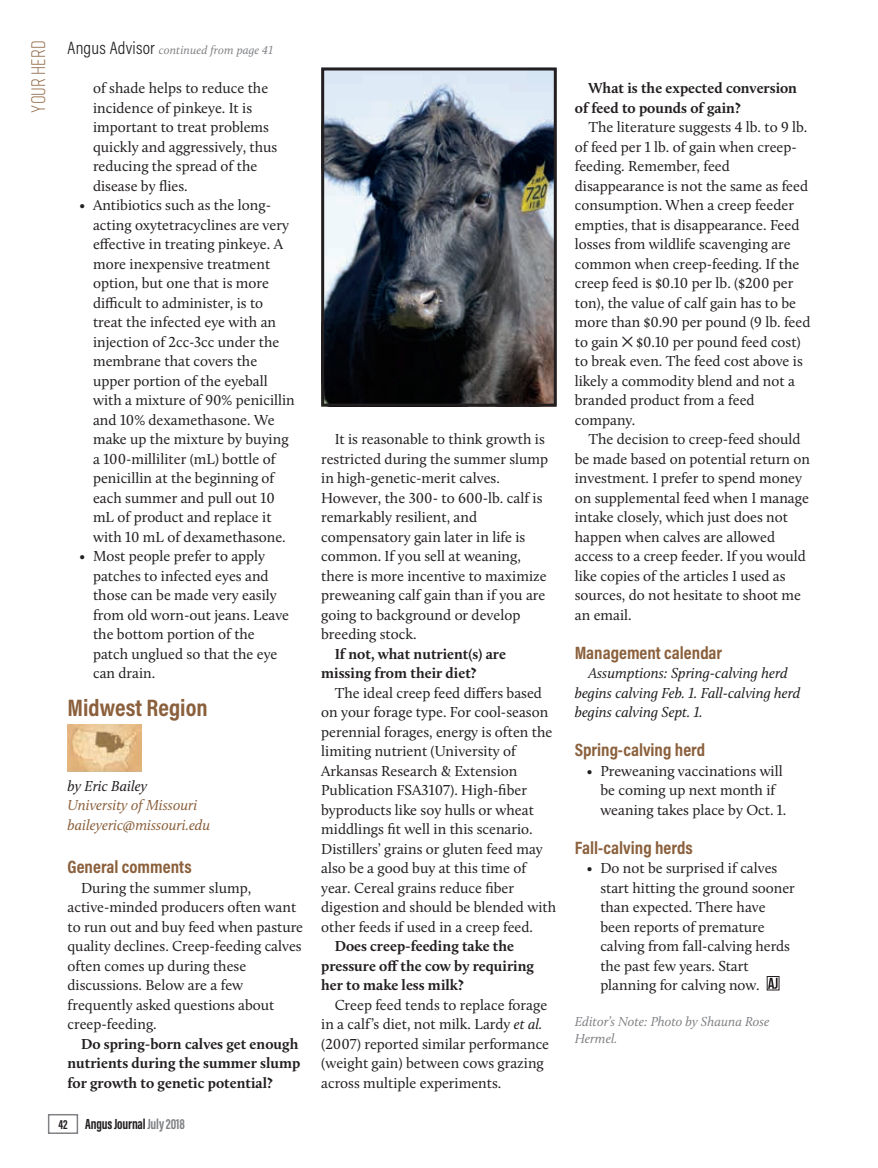
<style>
.page{position:relative;width:878px;height:1168px;background:#fff}
.page>*{position:absolute;margin:0;border:0;box-sizing:border-box;transform-origin:0 0}
.Stamp_Caption{font:700 24px "Acumin Pro Cond";color:#8b603c}
.t1{font:300 19.5px "Rift";color:#8b603c}
.Subhead_bd_12pt{font:700 18px "Acumin Pro Cond";color:#8b603c}
.Body_Text{font:15px/19.5px "Calluna";color:#231f20}
.Body_Text-2{font:700 15px/19.5px "Calluna";color:#231f20}
.Body_Text-3{font:italic 15px/19.5px "Calluna";color:#231f20}
.Subheads_Feature{font:italic 15px/19.5px "Calluna";color:#8b603c}
.t2{font:700 15px "Acumin Pro Extra Cond";letter-spacing:-.01em;color:#231f20}
.Editor_s_Note{font:italic 13.5px/16.5px "Calluna";color:#808285}
.Continued_From_line{font:italic 12px "Calluna";letter-spacing:.01em;color:#808285}
.s1{font-family:"Acumin Pro Cond";font-weight:300;font-style:normal;font-size:18px;color:#231f20}
.s2{color:#231f20}
.s3{font-size:13.5px}
.s4{color:#808285}
.s5{font-style:italic}
</style>
<div class="page">
<img style="left:68px;top:725px;width:73px;height:46px">
<div style="left:766px;top:976px;width:13px;height:14px;border:1px solid #231f20"></div>
<svg style="left:768px;top:978px;width:9px;height:11px"></svg>
<img style="left:325px;top:72px;width:227px;height:330px">
<div style="left:321px;top:68px;width:235px;height:338px;border:3px solid #231f20"></div>
<div style="left:48px;top:1114px;width:30px;height:20px;border:2px solid #808285"></div>
<h2 class="t1" style="left:25px;top:112px;width:73px;rotate:-90deg">Your Herd</h2>
<p class="Continued_From_line" style="left:68px;top:42px;width:207px"><span class="s1">Angus Advisor</span> continued from page 41</p>
<p class="Body_Text" style="left:93px;top:78px;width:186px">of shade helps to reduce the incidence of pinkeye. It is important to treat problems quickly and aggressively, thus reducing the spread of the disease by flies.</p>
<p class="Body_Text" style="left:93px;top:195px;width:203px;text-indent:-14px">• Antibiotics such as the long&shy;acting oxytetracyclines are very effective in treating pinkeye. A more inexpensive treatment option, but one that is more difficult to administer, is to treat the infected eye with an injection of 2cc-3cc under the membrane that covers the upper portion of the eyeball with a mixture of 90% penicillin and 10% dexamethasone. We make up the mixture by buying a 100-milliliter (mL) bottle of penicillin at the beginning of each summer and pull out 10 mL of product and replace it with 10 mL of dexamethasone.</p>
<p class="Body_Text" style="left:93px;top:546px;width:198px;text-indent:-14px">• Most people prefer to apply patches to infected eyes and those can be made very easily from old worn-out jeans. Leave the bottom portion of the patch unglued so that the eye can drain.</p>
<p class="Stamp_Caption" style="left:68px;top:691px;width:142px">Midwest Region</p>
<p class="Subheads_Feature" style="left:68px;top:776px;width:144px"><span class="s2">by Eric Bailey<br></span>University of Missouri baileyeric@missouri.edu</p>
<p class="Subhead_bd_12pt" style="left:68px;top:855px;width:125px">General comments</p>
<p class="Body_Text" style="left:68px;top:878px;width:237px;text-indent:14px">During the summer slump, active-minded producers often want to run out and buy feed when pasture quality declines. Creep-feeding calves often comes up during these discussions. Below are a few frequently asked questions about creep-feeding.</p>
<p class="Body_Text-2" style="left:68px;top:1033px;width:234px;text-indent:14px">Do spring-born calves get enough nutrients during the summer slump for growth to genetic potential?</p>
<p class="t2" style="left:58px;top:1115px;width:128px"><span class="s3">42</span> Angus Journal <span class="s4">July 2018</span></p>
<p class="Body_Text" style="left:321px;top:429px;width:228px;text-indent:14px">It is reasonable to think growth is restricted during the summer slump in high-genetic-merit calves.<br>However, the 300- to 600-lb. calf is remarkably resilient, and compensatory gain later in life is common. If you sell at weaning, there is more incentive to maximize preweaning calf gain than if you are going to background or develop breeding stock.</p>
<p class="Body_Text-2" style="left:321px;top:643px;width:186px;text-indent:14px">If not, what nutrient(s) are missing from their diet?</p>
<p class="Body_Text" style="left:321px;top:683px;width:236px;text-indent:14px">The ideal creep feed differs based on your forage type. For cool-season perennial forages, energy is often the limiting nutrient (University of Arkansas Research &amp; Extension Publication FSA3107). High-fiber byproducts like soy hulls or wheat middlings fit well in this scenario.<br>Distillers’ grains or gluten feed may also be a good buy at this time of year. Cereal grains reduce fiber digestion and should be blended with other feeds if used in a creep feed.</p>
<p class="Body_Text-2" style="left:321px;top:936px;width:214px;text-indent:14px">Does creep-feeding take the pressure off the cow by requiring her to make less milk?</p>
<p class="Body_Text" style="left:321px;top:995px;width:229px;text-indent:14px">Creep feed tends to replace forage in a calf’s diet, not milk. Lardy <span class="s5">et al. </span>(2007) reported similar performance (weight gain) between cows grazing across multiple experiments.</p>
<p class="Body_Text-2" style="left:574px;top:78px;width:224px;text-indent:14px">What is the expected conversion of feed to pounds of gain?</p>
<p class="Body_Text" style="left:574px;top:117px;width:237px;text-indent:14px">The literature suggests 4 lb. to 9 lb. of feed per 1 lb. of gain when creep&shy;feeding. Remember, feed disappearance is not the same as feed consumption. When a creep feeder empties, that is disappearance. Feed losses from wildlife scavenging are common when creep-feeding. If the creep feed is $0.10 per lb. ($200 per ton), the value of calf gain has to be more than $0.90 per pound (9 lb. feed to gain ✕ $0.10 per pound feed cost) to break even. The feed cost above is likely a commodity blend and not a branded product from a feed company.</p>
<p class="Body_Text" style="left:574px;top:429px;width:237px;text-indent:14px">The decision to creep-feed should be made based on potential return on investment. I prefer to spend money on supplemental feed when I manage intake closely, which just does not happen when calves are allowed access to a creep feeder. If you would like copies of the articles I used as sources, do not hesitate to shoot me an email.</p>
<p class="Subhead_bd_12pt" style="left:574px;top:640px;width:149px">Management calendar</p>
<p class="Body_Text-3" style="left:574px;top:663px;width:227px;text-indent:14px">Assumptions: Spring-calving herd begins calving Feb. 1. Fall-calving herd begins calving Sept. 1.</p>
<p class="Subhead_bd_12pt" style="left:574px;top:738px;width:132px">Spring-calving herd</p>
<p class="Body_Text" style="left:600px;top:761px;width:187px;text-indent:-14px">• Preweaning vaccinations will be coming up next month if weaning takes place by Oct. 1.</p>
<p class="Subhead_bd_12pt" style="left:574px;top:835px;width:119px">Fall-calving herds</p>
<p class="Body_Text" style="left:600px;top:858px;width:196px;text-indent:-14px">• Do not be surprised if calves start hitting the ground sooner than expected. There have been reports of premature calving from fall-calving herds the past few years. Start planning for calving now.</p>
<p class="Editor_s_Note" style="left:574px;top:1013px;width:196px">Editor’s Note: Photo by Shauna Rose<br>Hermel.</p>
</div>
